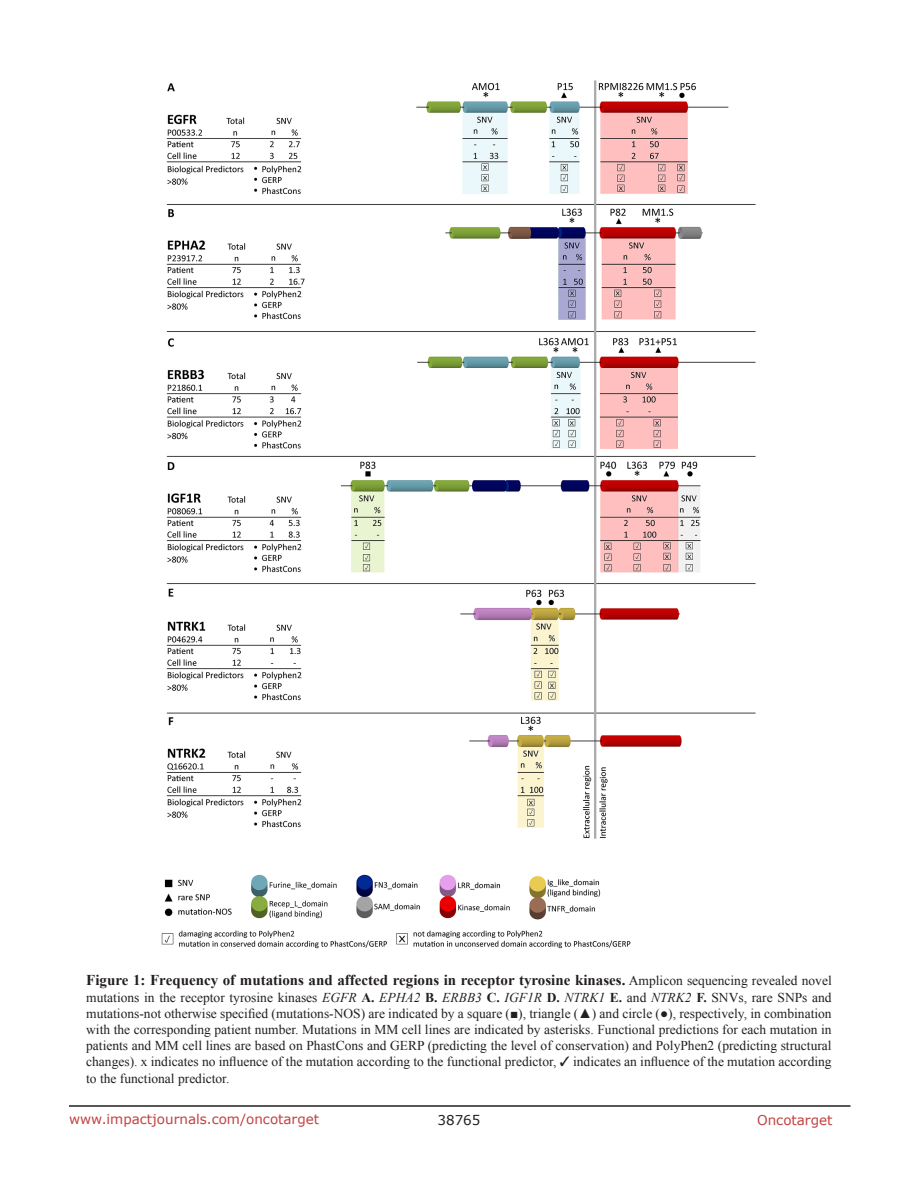
<style>
.page{position:relative;width:918px;height:1188px;background:#fff}
.page>*{position:absolute;margin:0;border:0;box-sizing:border-box;transform-origin:0 0}
.t1{font:700 15px "Times New Roman";color:#231f20}
.t2{font:13.5px/16.2px "Times New Roman";color:#231f20;text-align:justify}
.t3{font:13.5px "Verdana";color:#c24141}
.t4{font:13.5px "Verdana";color:#231f20}
.s1{font-weight:400;font-size:13.5px}
.s2{font-style:italic}
.s3{font-weight:700}
.s4{font-family:"STIX General"}
</style>
<div class="page">
<hr style="left:69px;top:1105px;width:781px;height:2px;background:#231f20">
<img style="left:161px;top:80px;width:595px;height:869px">
<p class="t1" style="left:86px;top:970px;width:747px">Figure 1: Frequency of mutations and affected regions in receptor tyrosine kinases. <span class="s1">Amplicon sequencing revealed novel</span></p>
<p class="t2" style="left:86px;top:989px;width:747px">mutations in the receptor tyrosine kinases <span class="s2">EGFR</span> <span class="s3">A.</span> <span class="s2">EPHA2</span> <span class="s3">B.</span> <span class="s2">ERBB3</span> <span class="s3">C.</span> <span class="s2">IGF1R</span> <span class="s3">D.</span> <span class="s2">NTRK1</span> <span class="s3">E.</span> and <span class="s2">NTRK2</span> <span class="s3">F.</span> SNVs, rare SNPs and mutations-not otherwise specified (mutations-NOS) are indicated by a square (■), triangle (▲) and circle (●), respectively, in combination with the corresponding patient number. Mutations in MM cell lines are indicated by asterisks. Functional predictions for each mutation in patients and MM cell lines are based on PhastCons and GERP (predicting the level of conservation) and PolyPhen2 (predicting structural changes). x indicates no influence of the mutation according to the functional predictor, <span class="s4">✓</span> indicates an influence of the mutation according to the functional predictor.</p>
<p class="t3" style="left:69px;top:1110px;width:252px">www.impactjournals.com/oncotarget</p>
<p class="t4" style="left:438px;top:1111px;width:44px">38765</p>
<p class="t3" style="left:757px;top:1111px;width:77px">Oncotarget</p>
</div>
